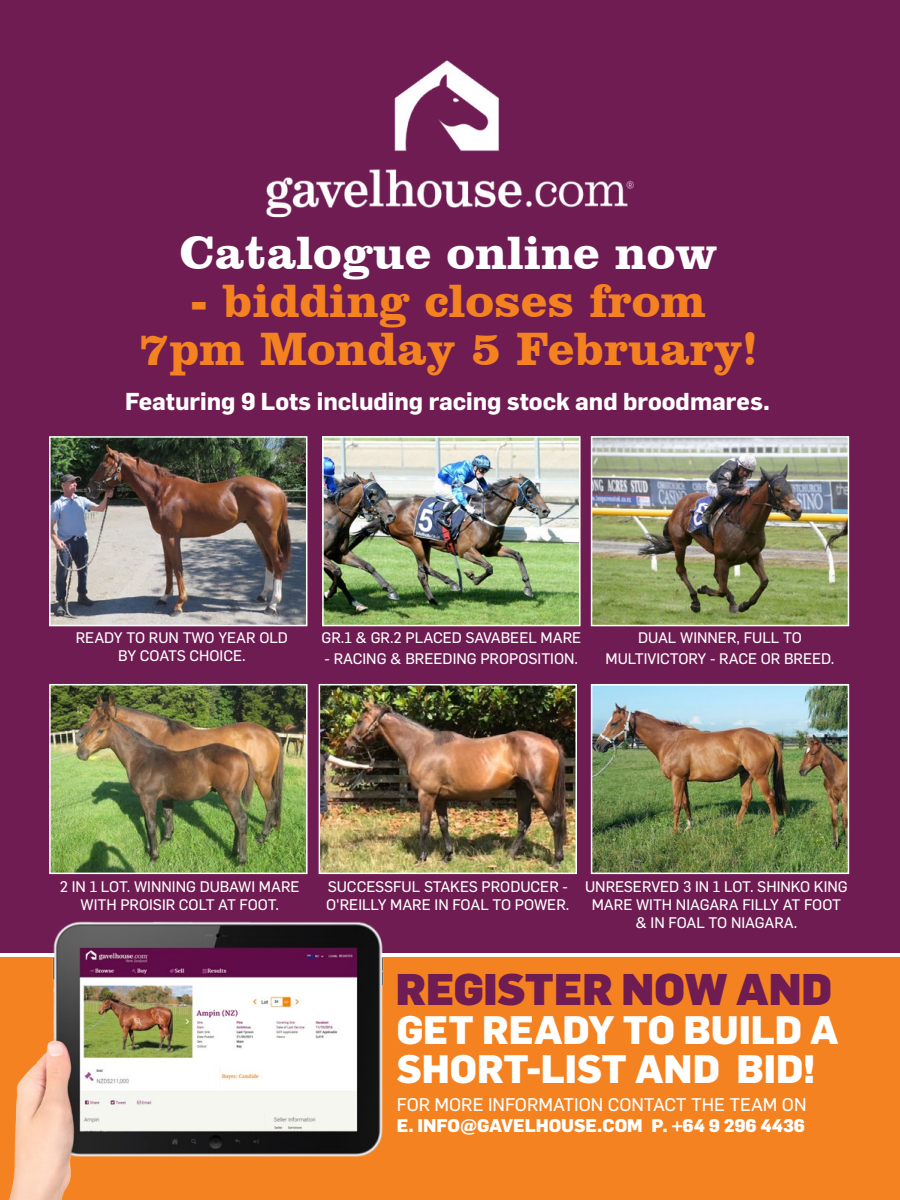
<style>
.page{position:relative;width:900px;height:1200px;background:#fff}
.page>*{position:absolute;margin:0;border:0;box-sizing:border-box;transform-origin:0 0}
.t1{font:700 48px/48px "Clarendon BT";color:#f58220;text-align:center}
.t2{font:700 48px "Clarendon BT";color:#fff}
.t3{font:900 43.5px "Flama";color:#6f1c53}
.t4{font:800 39px/39px "Flama";color:#fff}
.t5{font:700 24px "Flama";color:#fff}
.t6{font:18px "Flama Basic";color:#fff}
.t7{font:800 18px "Flama";color:#fff}
.t8{font:15px/18px "Flama Basic";color:#fff;text-align:center}
</style>
<div class="page">
<div style="left:0;top:0;width:900px;height:952px;background:#6f1c53"></div>
<div style="left:0;top:958px;width:900px;height:242px;background:#f58220"></div>
<img style="left:0;top:921px;width:558px;height:279px">
<img style="left:594px;top:687px;width:252px;height:184px">
<div style="left:591px;top:684px;width:258px;height:190px;border:2px solid #fff"></div>
<img style="left:325px;top:439px;width:253px;height:184px">
<div style="left:322px;top:436px;width:259px;height:190px;border:2px solid #fff"></div>
<img style="left:594px;top:439px;width:252px;height:184px">
<div style="left:591px;top:436px;width:258px;height:190px;border:2px solid #fff"></div>
<img style="left:52px;top:687px;width:253px;height:184px">
<div style="left:49px;top:684px;width:259px;height:190px;border:2px solid #fff"></div>
<img style="left:322px;top:687px;width:252px;height:184px">
<div style="left:319px;top:684px;width:258px;height:190px;border:2px solid #fff"></div>
<img style="left:52px;top:439px;width:252px;height:184px">
<div style="left:49px;top:436px;width:258px;height:190px;border:2px solid #fff"></div>
<img style="left:266px;top:60px;width:368px;height:158px">
<h1 class="t2" style="left:180px;top:223px;width:539px">Catalogue online now</h1>
<h1 class="t1" style="left:139px;top:275px;width:620px">- bidding closes from<br>7pm Monday 5 February!</h1>
<h3 class="t5" style="left:125px;top:384px;width:646px">Featuring 9 Lots including racing stock and broodmares.</h3>
<p class="t8" style="left:76px;top:628px;width:214px">READY TO RUN TWO YEAR OLD<br>BY COATS CHOICE.</p>
<p class="t8" style="left:321px;top:628px;width:261px">GR.1 &amp; GR.2 PLACED SAVABEEL MARE</p>
<p class="t8" style="left:325px;top:649px;width:255px">- RACING &amp; BREEDING PROPOSITION.</p>
<p class="t8" style="left:605px;top:626px;width:231px;line-height:21px">DUAL WINNER, FULL TO<br>MULTIVICTORY - RACE OR BREED.</p>
<p class="t8" style="left:60px;top:877px;width:241px">2 IN 1 LOT. WINNING DUBAWI MARE<br>WITH PROISIR COLT AT FOOT.</p>
<p class="t8" style="left:326px;top:877px;width:245px;text-align:left">SUCCESSFUL STAKES PRODUCER -<br>O'REILLY MARE IN FOAL TO POWER.</p>
<p class="t8" style="left:585px;top:877px;width:264px">UNRESERVED 3 IN 1 LOT. SHINKO KING<br>MARE WITH NIAGARA FILLY AT FOOT &amp; IN FOAL TO NIAGARA.</p>
<h2 class="t3" style="left:396px;top:958px;width:438px">REGISTER NOW AND</h2>
<h3 class="t4" style="left:397px;top:1008px;width:443px">GET READY TO BUILD A<br>SHORT-LIST AND BID!</h3>
<p class="t6" style="left:397px;top:1092px;width:411px">FOR MORE INFORMATION CONTACT THE TEAM ON</p>
<p class="t7" style="left:397px;top:1113px;width:410px">E. INFO@GAVELHOUSE.COM P. +64 9 296 4436</p>
</div>
